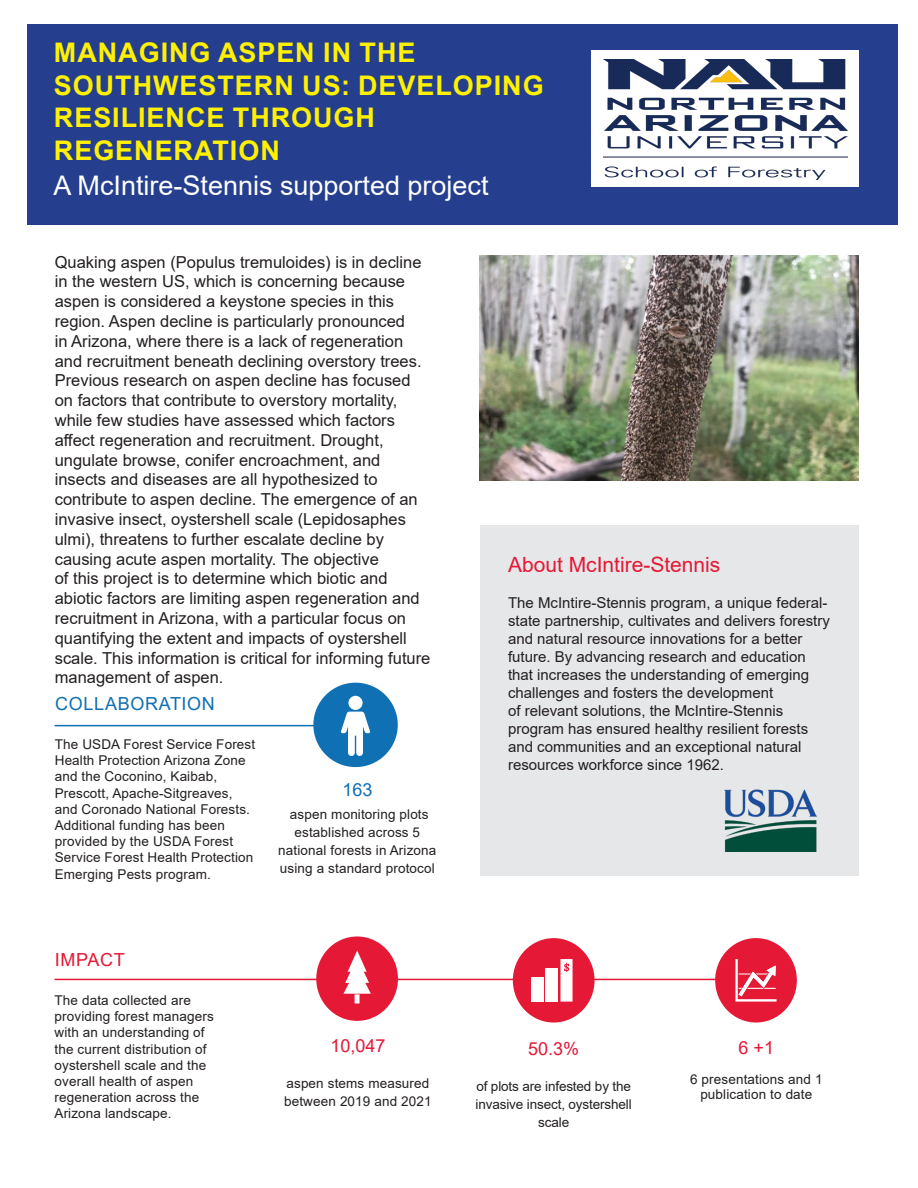
<style>
.page{position:relative;width:918px;height:1188px;background:#fff}
.page>*{position:absolute;margin:0;border:0;box-sizing:border-box;transform-origin:0 0}
.t1{font:700 27px/32.4px "Arial";letter-spacing:.035em;color:#fff101}
.t2{font:27px "Arial";color:#fff}
.t3{font:21px "Arial";color:#e51836}
.t4{font:18px "Arial";color:#e51836}
.t5{font:18px "Arial";letter-spacing:.035em;color:#1070b4}
.t6{font:16.5px/19.8px "Arial";color:#231f20}
.t7{font:15px/18px "Arial";color:#231f20}
.t8{font:13.5px/16.2px "Arial";letter-spacing:.01em;color:#231f20}
.t9{font:13.5px/18px "Arial";letter-spacing:-.01em;color:#231f20;text-align:center}
</style>
<div class="page">
<div style="left:27px;top:24px;width:870px;height:201px;background:#253f8e"></div>
<hr style="left:55px;top:725px;width:302px;height:1px;background:#1070b4">
<hr style="left:55px;top:979px;width:728px;height:1px;background:#e51836">
<div style="left:513px;top:938px;width:82px;height:85px;background:#e51836;border-radius:50%"></div>
<div style="left:531px;top:977px;width:12px;height:25px;background:#fff"></div>
<div style="left:546px;top:968px;width:12px;height:34px;background:#fff"></div>
<svg style="left:560px;top:959px;width:13px;height:43px"></svg>
<div style="left:316px;top:936px;width:82px;height:85px;background:#e51836;border-radius:50%"></div>
<svg style="left:343px;top:950px;width:28px;height:54px"></svg>
<div style="left:313px;top:683px;width:85px;height:84px;background:#1070b4;border-radius:50%"></div>
<svg style="left:341px;top:712px;width:29px;height:44px"></svg>
<div style="left:348px;top:696px;width:15px;height:14px;background:#fff;border-radius:50%"></div>
<div style="left:715px;top:938px;width:82px;height:85px;background:#e51836;border-radius:50%"></div>
<svg style="left:735px;top:959px;width:42px;height:43px"></svg>
<div style="left:481px;top:525px;width:378px;height:351px;background:#e6e7e9"></div>
<img style="left:480px;top:256px;width:379px;height:225px">
<img style="left:724px;top:790px;width:92px;height:61px">
<div style="left:592px;top:51px;width:267px;height:136px;background:#fff"></div>
<img style="left:604px;top:59px;width:244px;height:120px">
<p class="t1" style="left:54px;top:37px;width:491px">MANAGING ASPEN IN THE<br>SOUTHWESTERN US: DEVELOPING<br>RESILIENCE THROUGH<br>REGENERATION</p>
<p class="t2" style="left:53px;top:167px;width:437px">A McIntire-Stennis supported project</p>
<p class="t6" style="left:55px;top:252px;width:377px">Quaking aspen (Populus tremuloides) is in decline in the western US, which is concerning because aspen is considered a keystone species in this region. Aspen decline is particularly pronounced<br>in Arizona, where there is a lack of regeneration and recruitment beneath declining overstory trees.<br>Previous research on aspen decline has focused on factors that contribute to overstory mortality, while few studies have assessed which factors affect regeneration and recruitment. Drought, ungulate browse, conifer encroachment, and insects and diseases are all hypothesized to contribute to aspen decline. The emergence of an invasive insect, oystershell scale (Lepidosaphes ulmi), threatens to further escalate decline by causing acute aspen mortality. The objective<br>of this project is to determine which biotic and abiotic factors are limiting aspen regeneration and recruitment in Arizona, with a particular focus on quantifying the extent and impacts of oystershell scale. This information is critical for informing future management of aspen.</p>
<p class="t5" style="left:55px;top:691px;width:161px">COLLABORATION</p>
<p class="t8" style="left:55px;top:736px;width:202px">The USDA Forest Service Forest<br>Health Protection Arizona Zone and the Coconino, Kaibab,<br>Prescott, Apache-Sitgreaves, and Coronado National Forests.<br>Additional funding has been provided by the USDA Forest<br>Service Forest Health Protection<br>Emerging Pests program.</p>
<p class="t5" style="left:342px;top:778px;width:32px">163</p>
<p class="t8" style="left:278px;top:805px;width:160px;line-height:18px;text-align:center">aspen monitoring plots established across 5 national forests in Arizona using a standard protocol</p>
<p class="t3" style="left:508px;top:550px;width:214px">About McIntire-Stennis</p>
<p class="t7" style="left:508px;top:593px;width:323px">The McIntire-Stennis program, a unique federal&shy;state partnership, cultivates and delivers forestry and natural resource innovations for a better future. By advancing research and education that increases the understanding of emerging challenges and fosters the development<br>of relevant solutions, the McIntire-Stennis program has ensured healthy resilient forests and communities and an exceptional natural resources workforce since 1962.</p>
<p class="t4" style="left:55px;top:947px;width:71px">IMPACT</p>
<p class="t8" style="left:55px;top:992px;width:161px">The data collected are providing forest managers with an understanding of the current distribution of oystershell scale and the overall health of aspen regeneration across the<br>Arizona landscape.</p>
<p class="t4" style="left:330px;top:1034px;width:57px">10,047</p>
<p class="t8" style="left:284px;top:1075px;width:149px;line-height:18px">aspen stems measured between 2019 and 2021</p>
<p class="t4" style="left:528px;top:1036px;width:53px">50.3%</p>
<p class="t9" style="left:476px;top:1077px;width:158px">of plots are infested by the invasive insect, oystershell scale</p>
<p class="t4" style="left:739px;top:1035px;width:37px">6 +1</p>
<p class="t8" style="left:690px;top:1072px;width:134px;line-height:15px;text-align:center">6 presentations and 1 publication to date</p>
</div>
